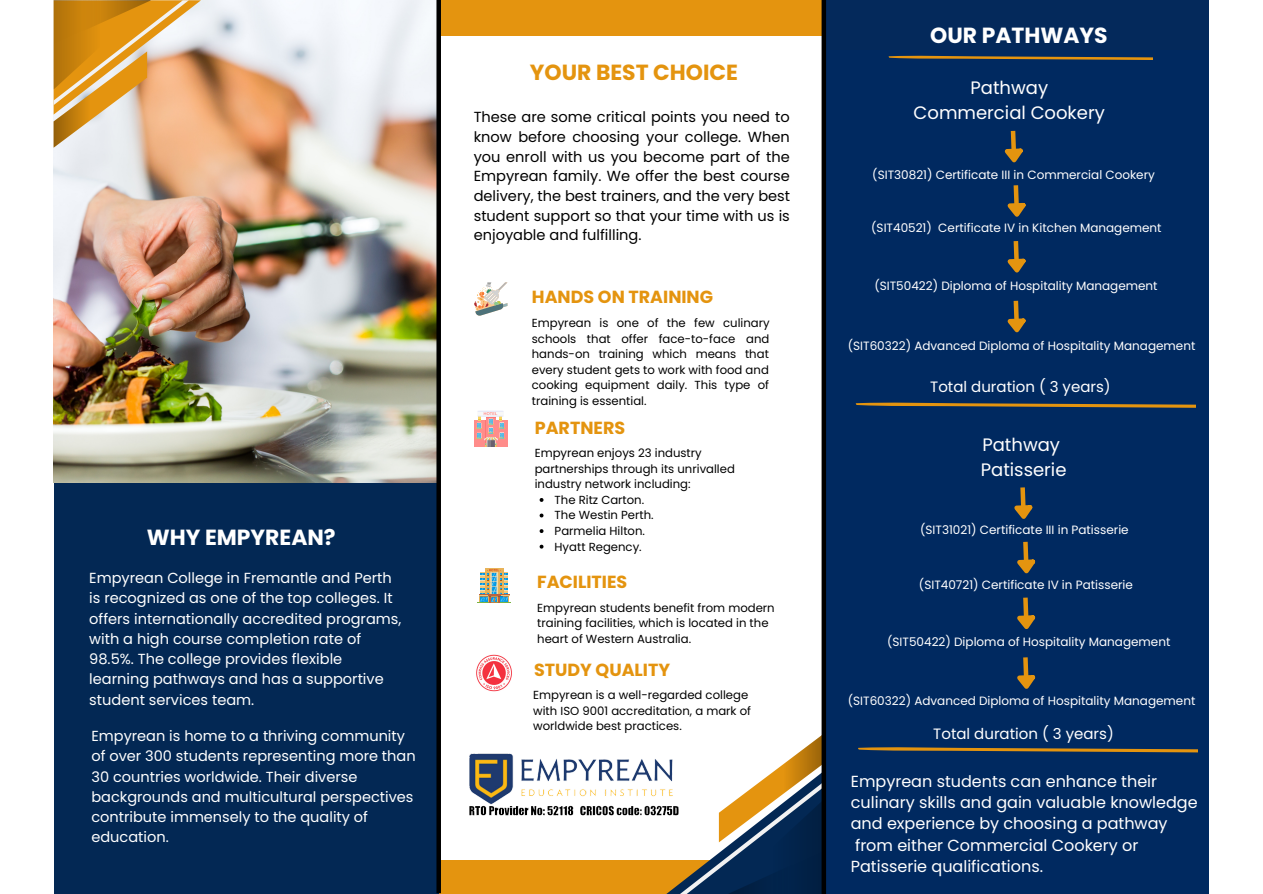
<style>
.page{position:relative;width:1263px;height:894px;background:#fff}
.page>*{position:absolute;margin:0;border:0;box-sizing:border-box;transform-origin:0 0}
.t1{font:700 21.9px "Poppins";color:#fff}
.t2{font:700 21.9px "Poppins";color:#e4940f}
.t3{font:18px "Poppins";color:#fff}
.t4{font:700 17.55px "Poppins";color:#e4940f}
.t5{font:16.05px/21.3px "Poppins";color:#fff}
.t6{font:15px "Poppins";color:#fff}
.t7{font:14.55px/20.2px "Poppins";color:#fff}
.t8{font:14.55px/19.6px "Poppins";color:#000;text-align:justify}
.t9{font:12px "Poppins";color:#fff}
.t10{font:11.7px/15.6px "Poppins";color:#000}
</style>
<div class="page">
<div style="left:824px;top:0;width:385px;height:892px;background:#002960"></div>
<div style="left:54px;top:0;width:385px;height:893px;background:#032854"></div>
<div style="left:439px;top:0;width:385px;height:35px;background:#e4940f"></div>
<div style="left:439px;top:859px;width:385px;height:34px;background:#e4940f"></div>
<img style="left:54px;top:0;width:382px;height:482px">
<svg style="left:54px;top:0;width:147px;height:147px"></svg>
<svg style="left:658px;top:733px;width:164px;height:160px"></svg>
<svg style="left:474px;top:282px;width:33px;height:34px"></svg>
<div style="left:474px;top:420px;width:33px;height:26px;background:#ff8c8a"></div>
<svg style="left:476px;top:411px;width:29px;height:35px"></svg>
<hr style="left:477px;top:602px;width:34px;height:1px;background:#7cb342">
<svg style="left:479px;top:568px;width:30px;height:34px"></svg>
<img style="left:469px;top:738px;width:241px;height:86px">
<div style="left:824px;top:0;width:385px;height:50px;background:#04295b"></div>
<svg style="left:1004px;top:130px;width:19px;height:33px"></svg>
<svg style="left:1007px;top:185px;width:19px;height:32px"></svg>
<svg style="left:1007px;top:241px;width:19px;height:32px"></svg>
<svg style="left:1007px;top:300px;width:19px;height:33px"></svg>
<svg style="left:1014px;top:487px;width:19px;height:32px"></svg>
<svg style="left:1017px;top:541px;width:19px;height:33px"></svg>
<svg style="left:1017px;top:597px;width:19px;height:32px"></svg>
<svg style="left:1017px;top:657px;width:19px;height:32px"></svg>
<svg style="left:855px;top:402px;width:341px;height:5px"></svg>
<svg style="left:888px;top:55px;width:264px;height:5px"></svg>
<svg style="left:858px;top:747px;width:340px;height:5px"></svg>
<div style="left:436px;top:0;width:5px;height:892px;background:#000"></div>
<hr style="left:822px;top:0;width:4px;height:893px;background:#000">
<img style="left:476px;top:654px;width:36px;height:37px">
<svg style="left:540px;top:513px;width:3px;height:4px"></svg>
<svg style="left:540px;top:529px;width:3px;height:4px"></svg>
<svg style="left:540px;top:544px;width:3px;height:4px"></svg>
<p class="t1" style="left:147px;top:522px;width:191px">WHY EMPYREAN?</p>
<p class="t7" style="left:89px;top:567px;width:314px">Empyrean College in Fremantle and Perth is recognized as one of the top colleges. It offers internationally accredited programs, with a high course completion rate of 98.5%. The college provides flexible learning pathways and has a supportive student services team.</p>
<p class="t7" style="left:91px;top:725px;width:326px">Empyrean is home to a thriving community of over 300 students representing more than 30 countries worldwide. Their diverse backgrounds and multicultural perspectives contribute immensely to the quality of education.</p>
<p class="t2" style="left:530px;top:57px;width:210px">YOUR BEST CHOICE</p>
<p class="t8" style="left:474px;top:107px;width:318px">These are some critical points you need to know before choosing your college. When you enroll with us you become part of the Empyrean family. We offer the best course delivery, the best trainers, and the very best student support so that your time with us is enjoyable and fulfilling.</p>
<p class="t4" style="left:532px;top:285px;width:183px">HANDS ON TRAINING</p>
<p class="t10" style="left:532px;top:315px;width:239px;text-align:justify">Empyrean is one of the few culinary schools that offer face-to-face and hands-on training which means that every student gets to work with food and cooking equipment daily. This type of training is essential.</p>
<p class="t4" style="left:535px;top:415px;width:92px">PARTNERS</p>
<p class="t10" style="left:535px;top:445px;width:202px">Empyrean enjoys 23 industry partnerships through its unrivalled industry network including:</p>
<p class="t10" style="left:555px;top:492px;width:91px">The Ritz Carton.</p>
<p class="t10" style="left:555px;top:507px;width:101px">The Westin Perth.</p>
<p class="t10" style="left:555px;top:523px;width:92px">Parmelia Hilton.</p>
<p class="t10" style="left:555px;top:538px;width:89px">Hyatt Regency.</p>
<p class="t4" style="left:537px;top:569px;width:92px">FACILITIES</p>
<p class="t10" style="left:537px;top:599px;width:239px">Empyrean students benefit from modern training facilities, which is located in the heart of Western Australia.</p>
<p class="t4" style="left:534px;top:657px;width:138px">STUDY QUALITY</p>
<p class="t10" style="left:533px;top:687px;width:219px">Empyrean is a well-regarded college with ISO 9001 accreditation, a mark of worldwide best practices.</p>
<p class="t1" style="left:930px;top:20px;width:179px">OUR PATHWAYS</p>
<p class="t3" style="left:970px;top:75px;width:79px">Pathway</p>
<p class="t3" style="left:914px;top:100px;width:193px">Commercial Cookery</p>
<p class="t9" style="left:872px;top:166px;width:284px">(SIT30821) Certificate III in Commercial Cookery</p>
<p class="t9" style="left:871px;top:220px;width:292px">(SIT40521) Certificate IV in Kitchen Management</p>
<p class="t9" style="left:874px;top:277px;width:285px">(SIT50422) Diploma of Hospitality Management</p>
<p class="t9" style="left:848px;top:337px;width:349px">(SIT60322) Advanced Diploma of Hospitality Management</p>
<p class="t6" style="left:930px;top:376px;width:182px">Total duration ( 3 years)</p>
<p class="t3" style="left:982px;top:432px;width:79px">Pathway</p>
<p class="t3" style="left:981px;top:456px;width:87px">Patisserie</p>
<p class="t9" style="left:920px;top:521px;width:210px">(SIT31021) Certificate III in Patisserie</p>
<p class="t9" style="left:919px;top:576px;width:216px">(SIT40721) Certificate IV in Patisserie</p>
<p class="t9" style="left:887px;top:633px;width:285px">(SIT50422) Diploma of Hospitality Management</p>
<p class="t9" style="left:848px;top:692px;width:349px">(SIT60322) Advanced Diploma of Hospitality Management</p>
<p class="t6" style="left:933px;top:723px;width:182px">Total duration ( 3 years)</p>
<p class="t5" style="left:851px;top:770px;width:348px">Empyrean students can enhance their culinary skills and gain valuable knowledge and experience by choosing a pathway from either Commercial Cookery or Patisserie qualifications.</p>
</div>
